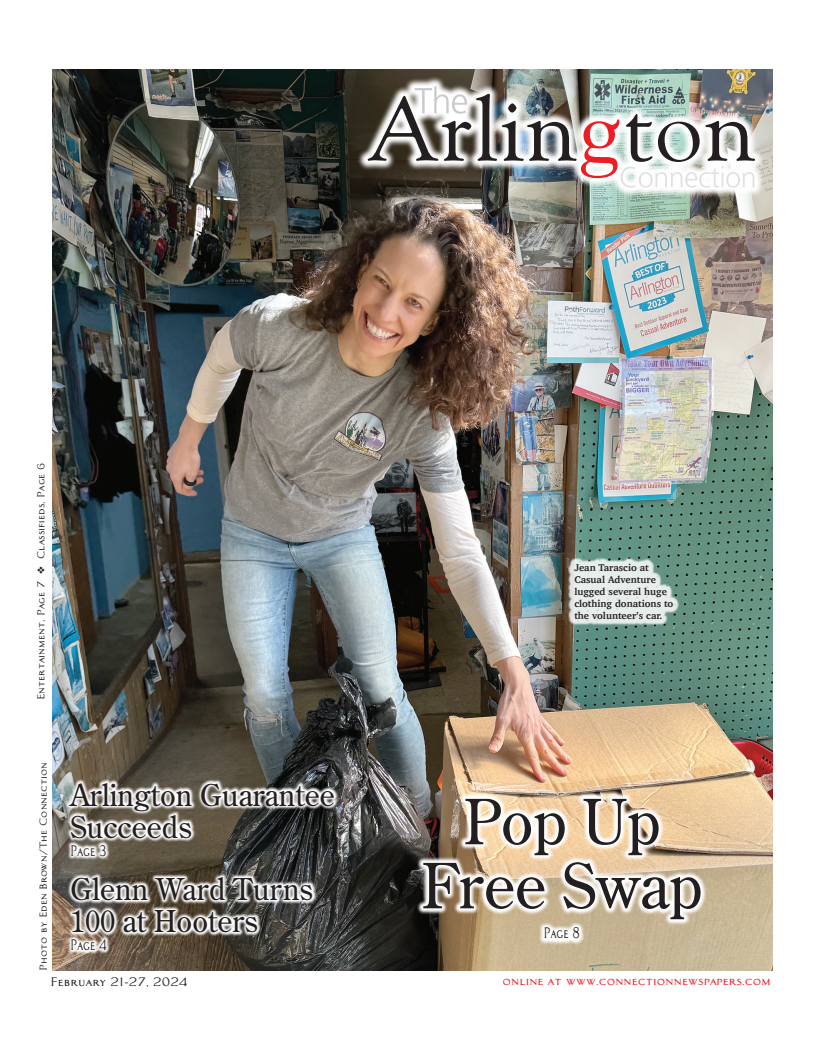
<style>
.page{position:relative;width:816px;height:1057px;background:#fff}
.page>*{position:absolute;margin:0;border:0;box-sizing:border-box;transform-origin:0 0}
.t1{font:62px/64px "Century Old Style";color:#231f20;text-align:center}
.t2{font:30px/32px "Century Old Style";color:#231f20}
.t3{font:15px "Architect Bold V";color:#231f20;scale:.7 1}
.t4{font:12px "Architect Bold V";color:#ee1d23}
.t5{font:12px "Architect Bold V";color:#231f20}
.t6{font:700 10px/12px "Charter";color:#231f20}
.t7{font:10px "Architect Bold V";color:#231f20}
</style>
<div class="page">
<img style="left:52px;top:70px;width:720px;height:900px">
<svg style="left:65px;top:778px;width:274px;height:176px"></svg>
<svg style="left:417px;top:791px;width:290px;height:154px"></svg>
<div style="left:568px;top:557px;width:112px;height:68px;background:#fff;opacity:.85"></div>
<img style="left:357px;top:76px;width:408px;height:122px">
<img style="left:368px;top:86px;width:387px;height:102px">
<p class="t7" style="left:35px;top:700px;width:239px;rotate:-90deg">Entertainment, Page 7 ❖ Classifieds, Page 6</p>
<p class="t7" style="left:38px;top:970px;width:210px;rotate:-90deg">Photo by Eden Brown/The Connection</p>
<p class="t2" style="left:70px;top:778px;width:266px">Arlington Guarantee<br>Succeeds</p>
<p class="t3" style="left:70px;top:842px;width:54px">Page 3</p>
<p class="t2" style="left:70px;top:872px;width:244px">Glenn Ward Turns<br>100 at Hooters</p>
<p class="t3" style="left:70px;top:936px;width:54px">Page 4</p>
<p class="t6" style="left:574px;top:561px;width:101px">Jean Tarascio at<br>Casual Adventure lugged several huge clothing donations to the volunteer’s car.</p>
<p class="t1" style="left:421px;top:787px;width:282px">Pop Up<br>Free Swap</p>
<p class="t3" style="left:543px;top:924px;width:54px">Page 8</p>
<p class="t5" style="left:50px;top:974px;width:139px">February 21-27, 2024</p>
<p class="t4" style="left:502px;top:974px;width:270px">online at www.connectionnewspapers.com</p>
</div>
